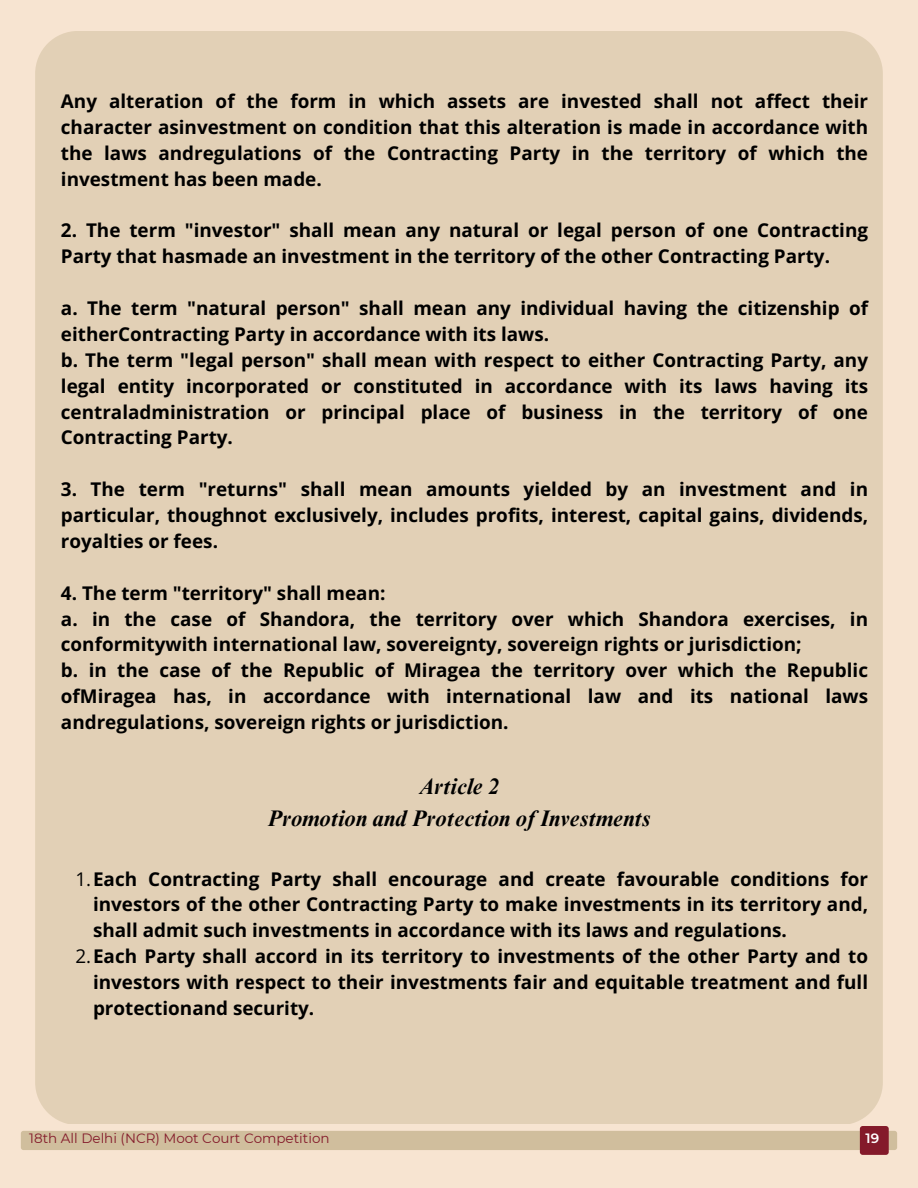
<style>
.page{position:relative;width:918px;height:1188px;background:#f7e4d1}
.page>*{position:absolute;margin:0;border:0;box-sizing:border-box;transform-origin:0 0}
.t1{font:italic 700 22.5px/31.5px "Times NRMT Pro";color:#000;text-align:center}
.t2{font:700 18.9px/25.8px "Open Sans";color:#000}
.t3{font:13.5px "Montserrat";color:#841a2a}
.t4{font:600 13.5px "Montserrat";color:#fff}
.s1{font-weight:400}
</style>
<div class="page">
<div style="left:35px;top:31px;width:848px;height:1093px;background:#e2d0b6"></div>
<div style="left:21px;top:1131px;width:876px;height:19px;background:#d0be9d;border-radius:3px"></div>
<div style="left:860px;top:1126px;width:29px;height:29px;background:#841a2a;border-radius:3px"></div>
<p class="t2" style="left:61px;top:88px;width:809px;text-align:justify">Any alteration of the form in which assets are invested shall not affect their character asinvestment on condition that this alteration is made in accordance with the laws andregulations of the Contracting Party in the territory of which the investment has been made.</p>
<p class="t2" style="left:61px;top:217px;width:809px">2. The term "investor" shall mean any natural or legal person of one Contracting<br>Party that hasmade an investment in the territory of the other Contracting Party.</p>
<p class="t2" style="left:61px;top:295px;width:809px">a. The term "natural person" shall mean any individual having the citizenship of eitherContracting Party in accordance with its laws.<br>b. The term "legal person" shall mean with respect to either Contracting Party, any legal entity incorporated or constituted in accordance with its laws having its centraladministration or principal place of business in the territory of one Contracting Party.</p>
<p class="t2" style="left:61px;top:476px;width:809px;text-align:justify">3. The term "returns" shall mean amounts yielded by an investment and in particular, thoughnot exclusively, includes profits, interest, capital gains, dividends, royalties or fees.</p>
<p class="t2" style="left:61px;top:579px;width:809px">4. The term "territory" shall mean:<br>a. in the case of Shandora, the territory over which Shandora exercises, in conformitywith international law, sovereignty, sovereign rights or jurisdiction;<br>b. in the case of the Republic of Miragea the territory over which the Republic ofMiragea has, in accordance with international law and its national laws andregulations, sovereign rights or jurisdiction.</p>
<p class="t1" style="left:267px;top:774px;width:385px">Article 2<br>Promotion and Protection of Investments</p>
<p class="t2" style="left:75px;top:865px;width:794px"><span class="s1">1.</span>Each Contracting Party shall encourage and create favourable conditions for</p>
<p class="t2" style="left:93px;top:891px;width:777px">investors of the other Contracting Party to make investments in its territory and,</p>
<p class="t2" style="left:93px;top:917px;width:695px">shall admit such investments in accordance with its laws and regulations.</p>
<p class="t2" style="left:75px;top:943px;width:794px"><span class="s1">2.</span>Each Party shall accord in its territory to investments of the other Party and to</p>
<p class="t2" style="left:93px;top:969px;width:777px">investors with respect to their investments fair and equitable treatment and full</p>
<p class="t2" style="left:93px;top:995px;width:223px">protectionand security.</p>
<p class="t3" style="left:29px;top:1129px;width:302px">18th All Delhi (NCR) Moot Court Competition</p>
<p class="t4" style="left:866px;top:1130px;width:15px">19</p>
</div>
